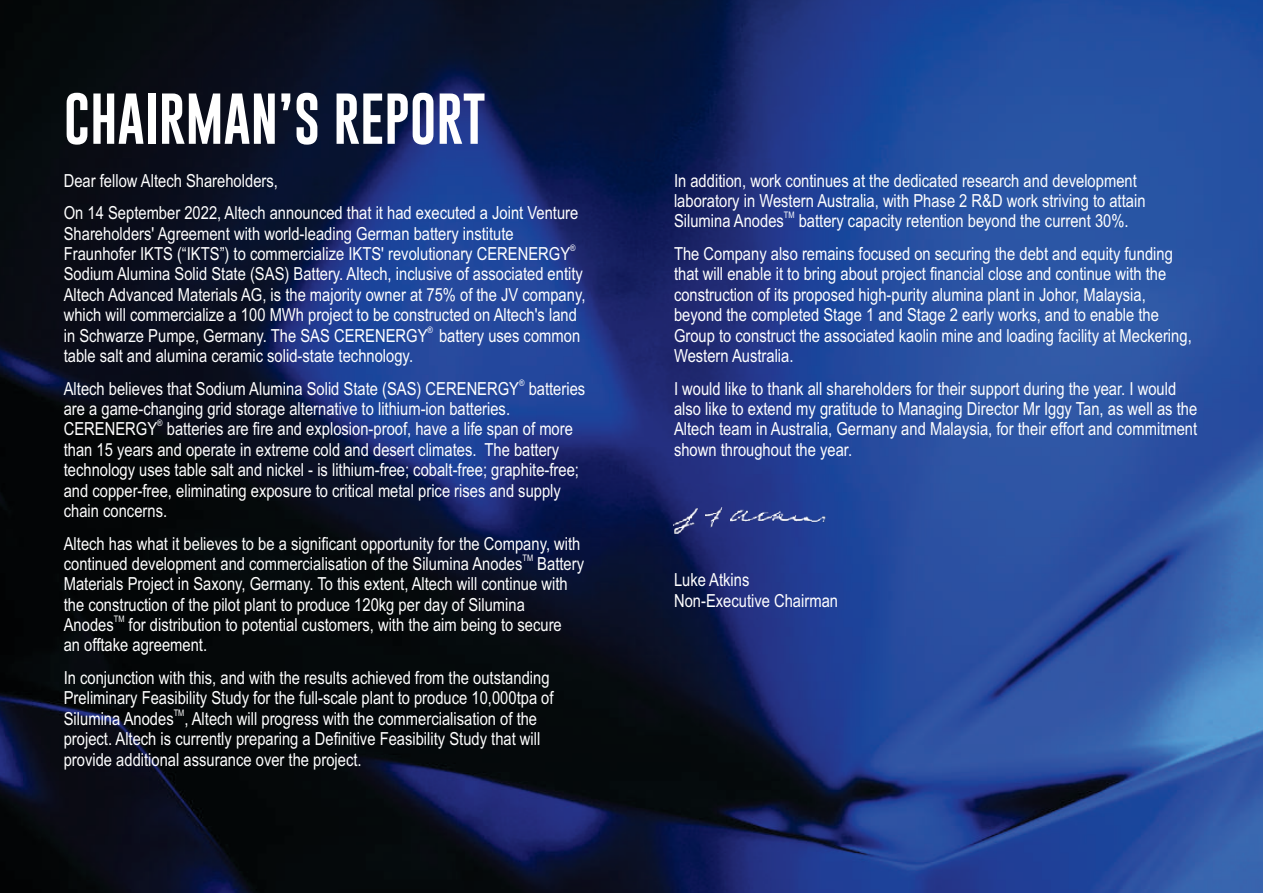
<style>
.page{position:relative;width:1263px;height:893px;background:#fff}
.page>*{position:absolute;margin:0;border:0;box-sizing:border-box;transform-origin:0 0}
.t1{font:52.5px "Gobold";color:#fff}
.t2{font:18px/20.4px "Arial Narrow";color:#fff}
.t3{font:9px "Arial Narrow";color:#fff}
</style>
<div class="page">
<img style="left:0;top:0;width:1263px;height:893px">
<img style="left:674px;top:507px;width:155px;height:28px">
<h1 class="t1" style="left:64px;top:95px;width:423px">CHAIRMAN’S REPORT</h1>
<p class="t2" style="left:64px;top:166px;width:516px;line-height:32.5px">Dear fellow Altech Shareholders,<br>On 14 September 2022, Altech announced that it had executed a Joint Venture</p>
<p class="t2" style="left:64px;top:225px;width:451px">Shareholders' Agreement with world-leading German battery institute</p>
<p class="t3" style="left:570px;top:244px;width:7px">®</p>
<p class="t2" style="left:64px;top:245px;width:523px">Fraunhofer IKTS (“IKTS”) to commercialize IKTS' revolutionary CERENERGY Sodium Alumina Solid State (SAS) Battery. Altech, inclusive of associated entity Altech Advanced Materials AG, is the majority owner at 75% of the JV company, which will commercialize a 100 MWh project to be constructed on Altech's land</p>
<p class="t3" style="left:427px;top:326px;width:7px">®</p>
<p class="t2" style="left:64px;top:327px;width:518px">in Schwarze Pumpe, Germany. The SAS CERENERGY battery uses common table salt and alumina ceramic solid-state technology.</p>
<p class="t3" style="left:519px;top:379px;width:7px">®</p>
<p class="t2" style="left:64px;top:380px;width:523px">Altech believes that Sodium Alumina Solid State (SAS) CERENERGY batteries are a game-changing grid storage alternative to lithium-ion batteries.</p>
<p class="t3" style="left:157px;top:420px;width:7px">®</p>
<p class="t2" style="left:64px;top:420px;width:517px">CERENERGY batteries are fire and explosion-proof, have a life span of more than 15 years and operate in extreme cold and desert climates. The battery technology uses table salt and nickel - is lithium-free; cobalt-free; graphite-free; and copper-free, eliminating exposure to critical metal price rises and supply chain concerns.</p>
<p class="t2" style="left:64px;top:535px;width:518px">Altech has what it believes to be a significant opportunity for the Company, with</p>
<p class="t3" style="left:522px;top:554px;width:12px">TM</p>
<p class="t2" style="left:64px;top:555px;width:522px">continued development and commercialisation of the Silumina Anodes Battery<br>Materials Project in Saxony, Germany. To this extent, Altech will continue with the construction of the pilot plant to produce 120kg per day of Silumina</p>
<p class="t3" style="left:114px;top:615px;width:12px">TM</p>
<p class="t2" style="left:64px;top:616px;width:500px">Anodes for distribution to potential customers, with the aim being to secure an offtake agreement.</p>
<p class="t2" style="left:64px;top:669px;width:491px">In conjunction with this, and with the results achieved from the outstanding<br>Preliminary Feasibility Study for the full-scale plant to produce 10,000tpa of</p>
<p class="t3" style="left:174px;top:709px;width:12px">TM</p>
<p class="t2" style="left:64px;top:710px;width:478px">Silumina Anodes , Altech will progress with the commercialisation of the project. Altech is currently preparing a Definitive Feasibility Study that will provide additional assurance over the project.</p>
<p class="t2" style="left:674px;top:172px;width:473px">In addition, work continues at the dedicated research and development laboratory in Western Australia, with Phase 2 R&amp;D work striving to attain</p>
<p class="t3" style="left:784px;top:212px;width:12px">TM</p>
<p class="t2" style="left:674px;top:206px;width:500px;line-height:32.5px">Silumina Anodes battery capacity retention beyond the current 30%.<br>The Company also remains focused on securing the debt and equity funding</p>
<p class="t2" style="left:674px;top:266px;width:519px">that will enable it to bring about project financial close and continue with the construction of its proposed high-purity alumina plant in Johor, Malaysia, beyond the completed Stage 1 and Stage 2 early works, and to enable the Group to construct the associated kaolin mine and loading facility at Meckering, Western Australia.</p>
<p class="t2" style="left:674px;top:380px;width:525px">I would like to thank all shareholders for their support during the year. I would also like to extend my gratitude to Managing Director Mr Iggy Tan, as well as the Altech team in Australia, Germany and Malaysia, for their effort and commitment shown throughout the year.</p>
<p class="t2" style="left:674px;top:571px;width:166px">Luke Atkins<br>Non-Executive Chairman</p>
</div>
